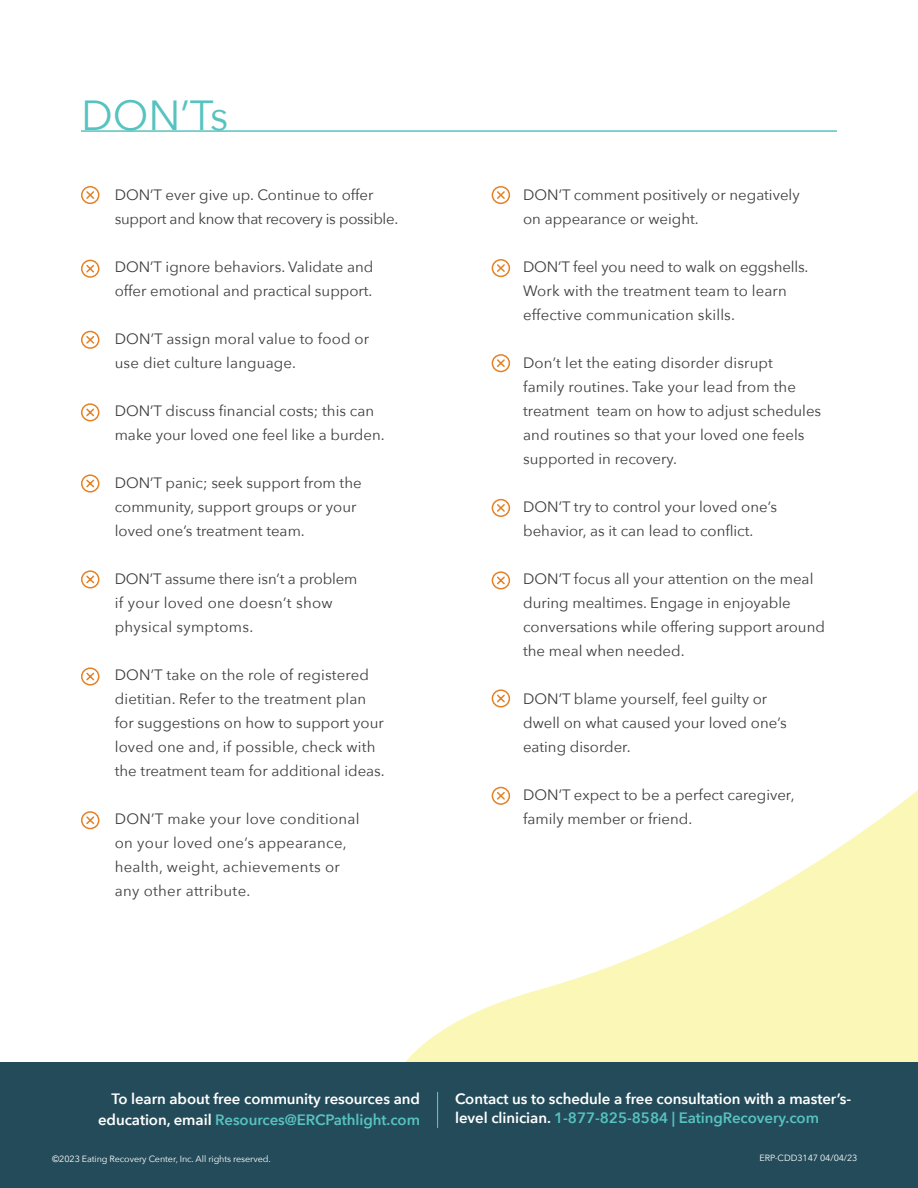
<style>
.page{position:relative;width:918px;height:1188px;background:#fff}
.page>*{position:absolute;margin:0;border:0;box-sizing:border-box;transform-origin:0 0}
.t1{font:42px "Avenir Next";color:#56c3c1}
.t2{font:15px/24px "Avenir Next";color:#3e3e3f}
.t3{font:600 15px/19.5px "Avenir Next";letter-spacing:-.005em;color:#fff}
.t4{font:15px/24px "Avenir Next";letter-spacing:.02em;color:#3e3e3f}
.t5{font:15px/24px "Avenir Next";letter-spacing:-.02em;color:#3e3e3f}
.t6{font:9px "Avenir Next";letter-spacing:-.01em;color:#fff}
.s1{color:#56c3c1}
</style>
<div class="page">
<svg style="left:299px;top:790px;width:619px;height:273px"></svg>
<hr style="left:81px;top:130px;width:756px;height:2px;background:#56c3c1">
<svg style="left:81px;top:186px;width:19px;height:19px"></svg>
<svg style="left:491px;top:259px;width:20px;height:19px"></svg>
<svg style="left:491px;top:354px;width:20px;height:19px"></svg>
<svg style="left:81px;top:259px;width:19px;height:19px"></svg>
<svg style="left:491px;top:498px;width:20px;height:19px"></svg>
<svg style="left:491px;top:571px;width:20px;height:19px"></svg>
<svg style="left:491px;top:689px;width:20px;height:19px"></svg>
<svg style="left:491px;top:786px;width:20px;height:20px"></svg>
<svg style="left:81px;top:330px;width:19px;height:19px"></svg>
<svg style="left:81px;top:403px;width:19px;height:19px"></svg>
<svg style="left:81px;top:474px;width:19px;height:19px"></svg>
<svg style="left:81px;top:570px;width:19px;height:19px"></svg>
<svg style="left:81px;top:667px;width:19px;height:19px"></svg>
<svg style="left:81px;top:811px;width:19px;height:19px"></svg>
<svg style="left:491px;top:186px;width:20px;height:19px"></svg>
<div style="left:0;top:1063px;width:918px;height:125px;background:#244b59"></div>
<hr style="left:437px;top:1092px;width:1px;height:36px;background:#56c3c1">
<p class="t1" style="left:81px;top:80px;width:149px">DON’Ts</p>
<p class="t5" style="left:115px;top:182px;width:285px">DON’T ever give up. Continue to offer support and know that recovery is possible.</p>
<p class="t2" style="left:115px;top:254px;width:260px">DON’T ignore behaviors. Validate and offer emotional and practical support.</p>
<p class="t2" style="left:115px;top:326px;width:256px">DON’T assign moral value to food or use diet culture language.</p>
<p class="t2" style="left:115px;top:398px;width:271px">DON’T discuss financial costs; this can make your loved one feel like a burden.</p>
<p class="t2" style="left:115px;top:470px;width:248px">DON’T panic; seek support from the community, support groups or your loved one’s treatment team.</p>
<p class="t4" style="left:115px;top:566px;width:244px">DON’T assume there isn’t a problem if your loved one doesn’t show physical symptoms.</p>
<p class="t2" style="left:115px;top:662px;width:272px">DON’T take on the role of registered dietitian. Refer to the treatment plan for suggestions on how to support your loved one and, if possible, check with the treatment team for additional ideas.</p>
<p class="t4" style="left:115px;top:806px;width:246px">DON’T make your love conditional on your loved one’s appearance, health, weight, achievements or any other attribute.</p>
<p class="t2" style="left:523px;top:182px;width:278px">DON’T comment positively or negatively on appearance or weight.</p>
<p class="t2" style="left:523px;top:254px;width:287px">DON’T feel you need to walk on eggshells.<br>Work with the treatment team to learn effective communication skills.</p>
<p class="t2" style="left:523px;top:350px;width:300px">Don’t let the eating disorder disrupt<br>family routines. Take your lead from the treatment team on how to adjust schedules and routines so that your loved one feels supported in recovery.</p>
<p class="t2" style="left:523px;top:494px;width:255px">DON’T try to control your loved one’s behavior, as it can lead to conflict.</p>
<p class="t2" style="left:523px;top:566px;width:303px">DON’T focus all your attention on the meal during mealtimes. Engage in enjoyable conversations while offering support around the meal when needed.</p>
<p class="t2" style="left:523px;top:686px;width:265px">DON’T blame yourself, feel guilty or dwell on what caused your loved one’s eating disorder.</p>
<p class="t2" style="left:523px;top:782px;width:273px">DON’T expect to be a perfect caregiver, family member or friend.</p>
<p class="t3" style="left:98px;top:1088px;width:323px;line-height:21px;text-align:right">To learn about free community resources and education, email <span class="s1">Resources@ERCPathlight.com</span></p>
<p class="t3" style="left:455px;top:1089px;width:398px">Contact us to schedule a free consultation with a master’s&shy;level clinician. <span class="s1">1-877-825-8584 | EatingRecovery.com</span></p>
<p class="t6" style="left:52px;top:1151px;width:220px">©2023 Eating Recovery Center, Inc. All rights reserved.</p>
<p class="t6" style="left:760px;top:1151px;width:100px">ERP-CDD3147 04/04/23</p>
</div>
